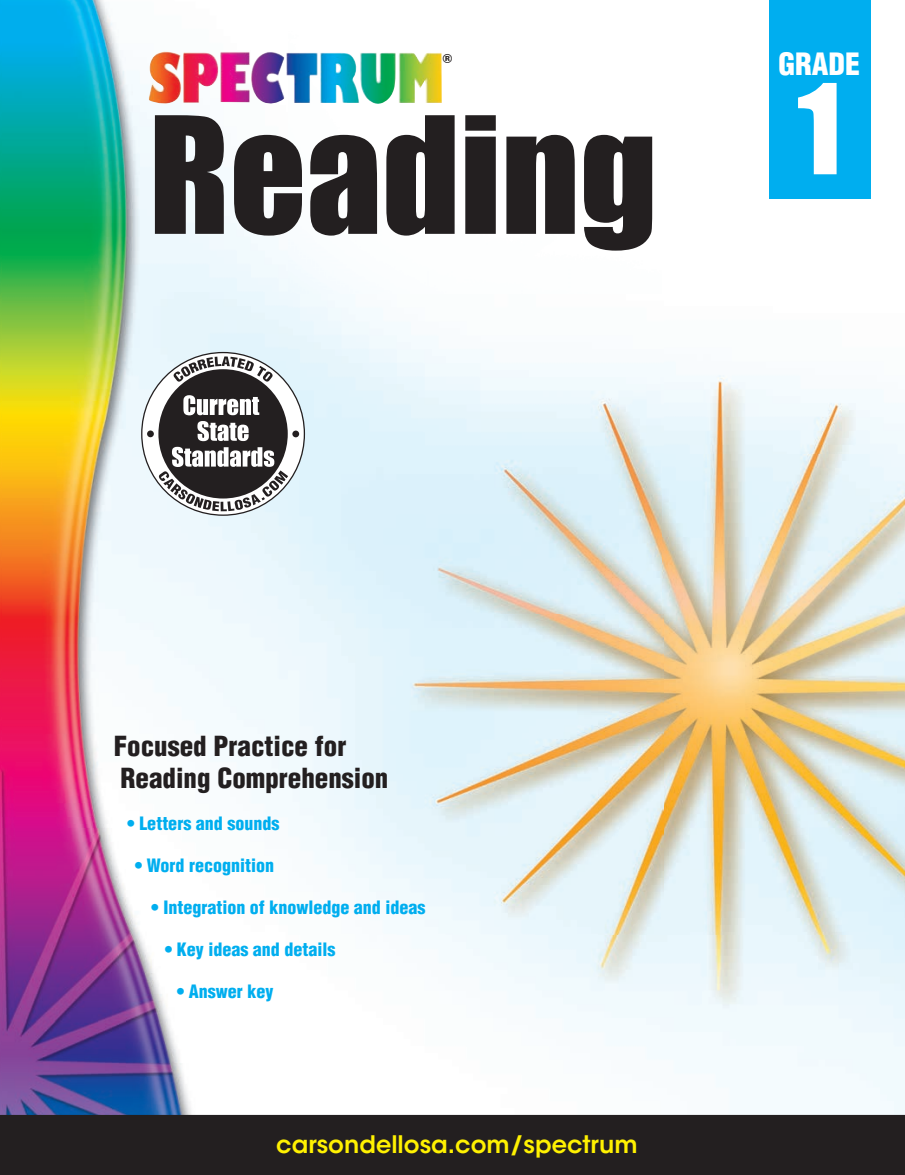
<style>
.page{position:relative;width:905px;height:1175px;background:#fff}
.page>*{position:absolute;margin:0;border:0;box-sizing:border-box;transform-origin:0 0}
.t1{font:150px "Impact";color:#231f20}
.t2{font:115.5px "Impact";color:#fff}
.t3{font:900 condensed 30px "Helvetica LT";color:#fff}
.t4{font:900 condensed 27px/32.4px "Helvetica LT";color:#231f20}
.t5{font:600 24px "ITC Avant Garde Std";color:#fff101}
.t6{font:900 condensed 18px "Helvetica LT";color:#00aeef}
.t7{font:700 12.6px "Helvetica";color:#231f20}
</style>
<div class="page">
<img style="left:0;top:0;width:904px;height:1114px">
<img style="left:1px;top:0;width:287px;height:26px">
<img style="left:0;top:26px;width:48px;height:1088px">
<div style="left:142px;top:352px;width:162px;height:163px;background:#fff;border-radius:50%"></div>
<div style="left:157px;top:368px;width:132px;height:132px;background:#231f20;border-radius:50%"></div>
<svg style="left:183px;top:395px;width:76px;height:20px"></svg>
<svg style="left:197px;top:421px;width:51px;height:20px"></svg>
<svg style="left:158px;top:447px;width:130px;height:64px"></svg>
<svg style="left:173px;top:356px;width:100px;height:26px"></svg>
<div style="left:147px;top:430px;width:7px;height:7px;background:#231f20;border-radius:50%"></div>
<div style="left:292px;top:430px;width:7px;height:7px;background:#231f20;border-radius:50%"></div>
<img style="left:149px;top:52px;width:293px;height:52px">
<div style="left:769px;top:0;width:101px;height:199px;background:#00aeef"></div>
<div style="left:0;top:1114px;width:904px;height:60px;background:#231f20"></div>
<p class="t7" style="left:443px;top:48px;width:11px">®</p>
<h1 class="t1" style="left:149px;top:59px;width:510px">Reading</h1>
<h3 class="t3" style="left:778px;top:45px;width:83px">GRADE</h3>
<h2 class="t2" style="left:797px;top:39px;width:46px">1</h2>
<h3 class="t4" style="left:114px;top:729px;width:276px">Focused Practice for<br>Reading Comprehension</h3>
<p class="t6" style="left:127px;top:812px;width:154px">• Letters and sounds</p>
<p class="t6" style="left:135px;top:854px;width:141px">• Word recognition</p>
<p class="t6" style="left:151px;top:896px;width:276px">• Integration of knowledge and ideas</p>
<p class="t6" style="left:165px;top:937px;width:172px">• Key ideas and details</p>
<p class="t6" style="left:177px;top:979px;width:98px">• Answer key</p>
<h3 class="t5" style="left:276px;top:1129px;width:363px">carsondellosa.com/spectrum</h3>
</div>
